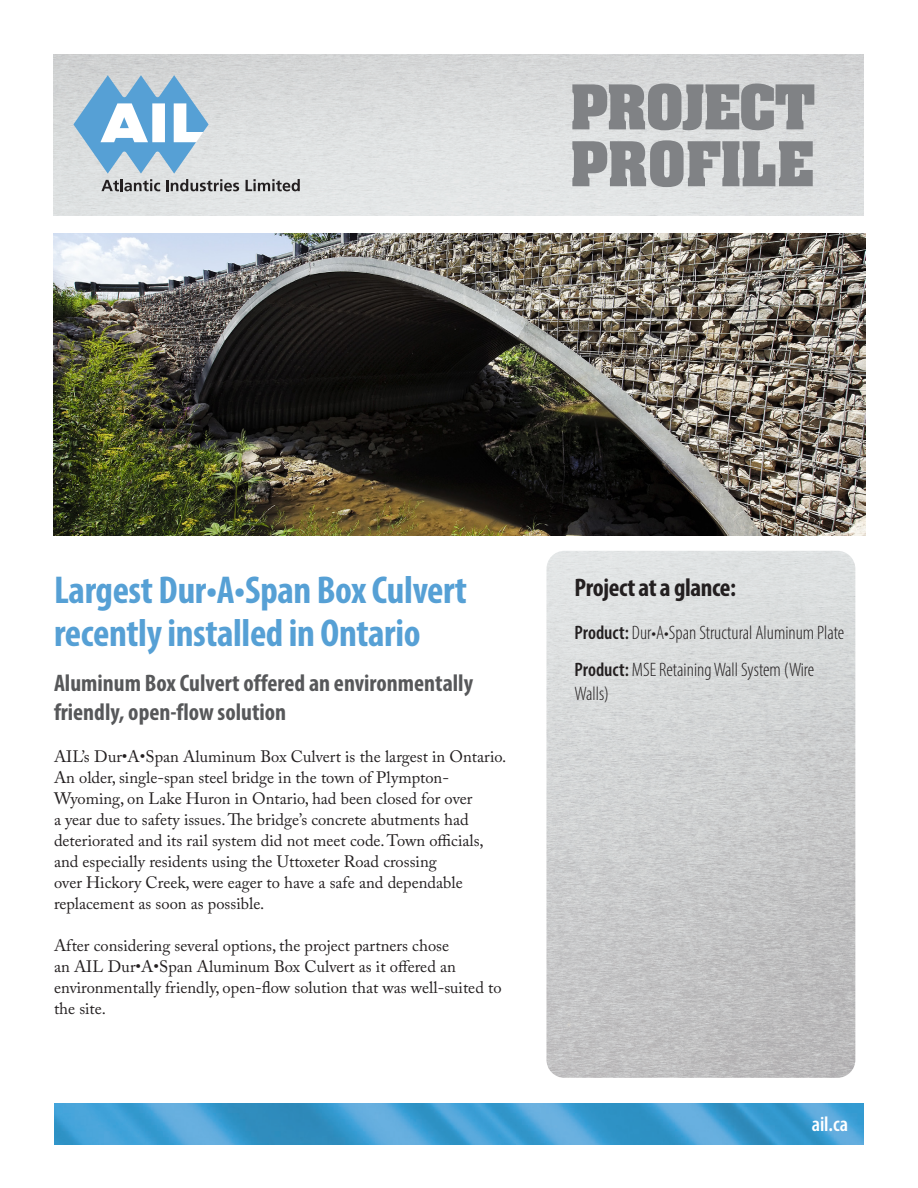
<style>
.page{position:relative;width:918px;height:1188px;background:#fff}
.page>*{position:absolute;margin:0;border:0;box-sizing:border-box;transform-origin:0 0}
.t1{font:700 52.5px/56.8px "Aachen";letter-spacing:-.01em;color:#808285}
.Head{font:700 condensed 39px/43.5px "Myriad Pro";letter-spacing:-.01em;color:#56a0d5}
.Header_Blue_2{font:700 condensed 25.5px "Myriad Pro";letter-spacing:-.015em;color:#231f20}
.Sub_3{font:700 condensed 24px/28.5px "Myriad Pro";color:#57585a}
.t2{font:600 condensed 21px "Myriad Pro";color:#fff}
.Project_details{font:300 condensed 19.5px/23.4px "Myriad Pro";color:#231f20}
.copy{font:16.5px/21px "Adobe Caslon Pro";color:#231f20}
.s1{font-weight:600}
</style>
<div class="page">
<img style="left:54px;top:234px;width:812px;height:302px">
<img style="left:54px;top:1103px;width:810px;height:41px">
<img style="left:54px;top:54px;width:810px;height:162px">
<svg style="left:246px;top:179px;width:54px;height:12px"></svg>
<svg style="left:73px;top:75px;width:166px;height:116px;background:#aec7d8"></svg>
<img style="left:546px;top:551px;width:309px;height:527px">
<p class="t1" style="left:570px;top:78px;width:246px">PROJECT<br>PROFILE</p>
<p class="Head" style="left:54px;top:567px;width:415px">Largest Dur•A•Span Box Culvert recently installed in Ontario</p>
<p class="Sub_3" style="left:54px;top:668px;width:421px">Aluminum Box Culvert offered an environmentally friendly, open-flow solution</p>
<p class="copy" style="left:54px;top:746px;width:454px">AIL’s Dur•A•Span Aluminum Box Culvert is the largest in Ontario.<br>An older, single-span steel bridge in the town of Plympton-Wyoming, on Lake Huron in Ontario, had been closed for over<br>a year due to safety issues. The bridge’s concrete abutments had deteriorated and its rail system did not meet code. Town officials, and especially residents using the Uttoxeter Road crossing<br>over Hickory Creek, were eager to have a safe and dependable replacement as soon as possible.</p>
<p class="copy" style="left:54px;top:935px;width:449px">After considering several options, the project partners chose<br>an AIL Dur•A•Span Aluminum Box Culvert as it offered an environmentally friendly, open-flow solution that was well-suited to the site.</p>
<p class="Header_Blue_2" style="left:575px;top:571px;width:163px">Project at a glance:</p>
<p class="Project_details" style="left:575px;top:621px;width:271px"><span class="s1">Product:</span> Dur•A•Span Structural Aluminum Plate</p>
<p class="Project_details" style="left:575px;top:658px;width:241px"><span class="s1">Product:</span> MSE Retaining Wall System (Wire<br>Walls)</p>
<p class="t2" style="left:812px;top:1111px;width:38px">ail.ca</p>
</div>
